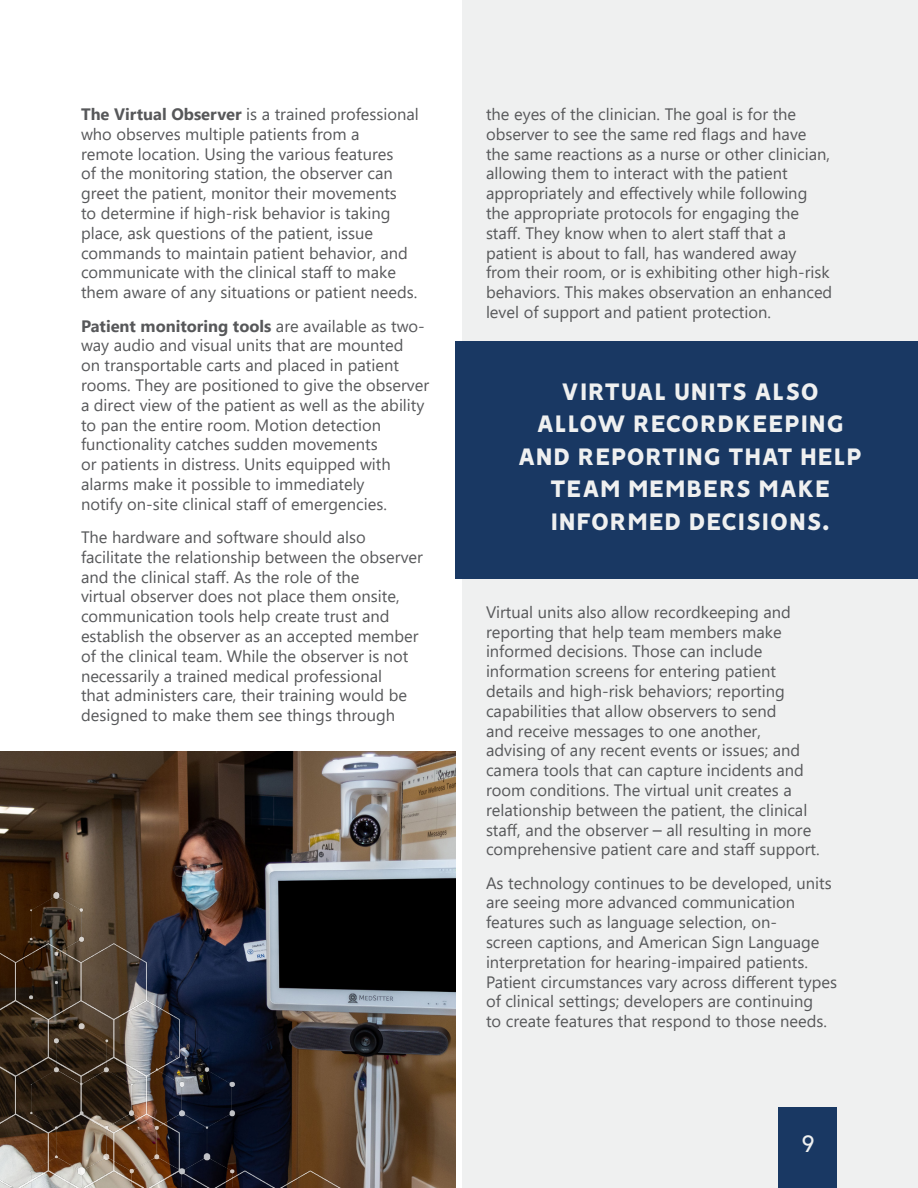
<style>
.page{position:relative;width:918px;height:1188px;background:#fff}
.page>*{position:absolute;margin:0;border:0;box-sizing:border-box;transform-origin:0 0}
.Pulled_Quotes{font:800 27px/32.4px "Vision";color:#eff0f0;text-align:center}
.Pulled_Quotes-2{font:27px "Vision";color:#eff0f0}
.Body{font:16.5px/19.8px "Segoe UI";color:#57585a}
.s1{font-weight:700}
</style>
<div class="page">
<div style="left:462px;top:0;width:456px;height:1188px;background:#eff0f0"></div>
<img style="left:0;top:752px;width:456px;height:436px">
<div style="left:456px;top:341px;width:462px;height:238px;background:#193863"></div>
<div style="left:779px;top:1107px;width:58px;height:81px;background:#193863"></div>
<img style="left:0;top:893px;width:340px;height:295px">
<p class="Body" style="left:81px;top:103px;width:339px"><span class="s1">The Virtual Observer</span> is a trained professional who observes multiple patients from a<br>remote location. Using the various features<br>of the monitoring station, the observer can greet the patient, monitor their movements<br>to determine if high-risk behavior is taking place, ask questions of the patient, issue commands to maintain patient behavior, and communicate with the clinical staff to make them aware of any situations or patient needs.</p>
<p class="Body" style="left:81px;top:314px;width:350px"><span class="s1">Patient monitoring tools</span> are available as two&shy;way audio and visual units that are mounted<br>on transportable carts and placed in patient rooms. They are positioned to give the observer a direct view of the patient as well as the ability to pan the entire room. Motion detection functionality catches sudden movements<br>or patients in distress. Units equipped with alarms make it possible to immediately<br>notify on-site clinical staff of emergencies.</p>
<p class="Body" style="left:81px;top:526px;width:343px">The hardware and software should also facilitate the relationship between the observer and the clinical staff. As the role of the<br>virtual observer does not place them onsite, communication tools help create trust and establish the observer as an accepted member of the clinical team. While the observer is not necessarily a trained medical professional<br>that administers care, their training would be designed to make them see things through</p>
<p class="Body" style="left:486px;top:103px;width:348px">the eyes of the clinician. The goal is for the observer to see the same red flags and have the same reactions as a nurse or other clinician, allowing them to interact with the patient appropriately and effectively while following the appropriate protocols for engaging the staff. They know when to alert staff that a patient is about to fall, has wandered away from their room, or is exhibiting other high-risk behaviors. This makes observation an enhanced level of support and patient protection.</p>
<p class="Pulled_Quotes" style="left:518px;top:376px;width:347px">VIRTUAL UNITS ALSO<br>ALLOW RECORDKEEPING<br>AND REPORTING THAT HELP<br>TEAM MEMBERS MAKE<br>INFORMED DECISIONS.</p>
<p class="Body" style="left:486px;top:600px;width:335px">Virtual units also allow recordkeeping and reporting that help team members make informed decisions. Those can include information screens for entering patient details and high-risk behaviors; reporting capabilities that allow observers to send<br>and receive messages to one another, advising of any recent events or issues; and camera tools that can capture incidents and room conditions. The virtual unit creates a relationship between the patient, the clinical staff, and the observer – all resulting in more comprehensive patient care and staff support.</p>
<p class="Body" style="left:486px;top:871px;width:353px">As technology continues to be developed, units are seeing more advanced communication features such as language selection, on-<br>screen captions, and American Sign Language interpretation for hearing-impaired patients.<br>Patient circumstances vary across different types of clinical settings; developers are continuing<br>to create features that respond to those needs.</p>
<p class="Pulled_Quotes-2" style="left:801px;top:1128px;width:16px">9</p>
</div>
